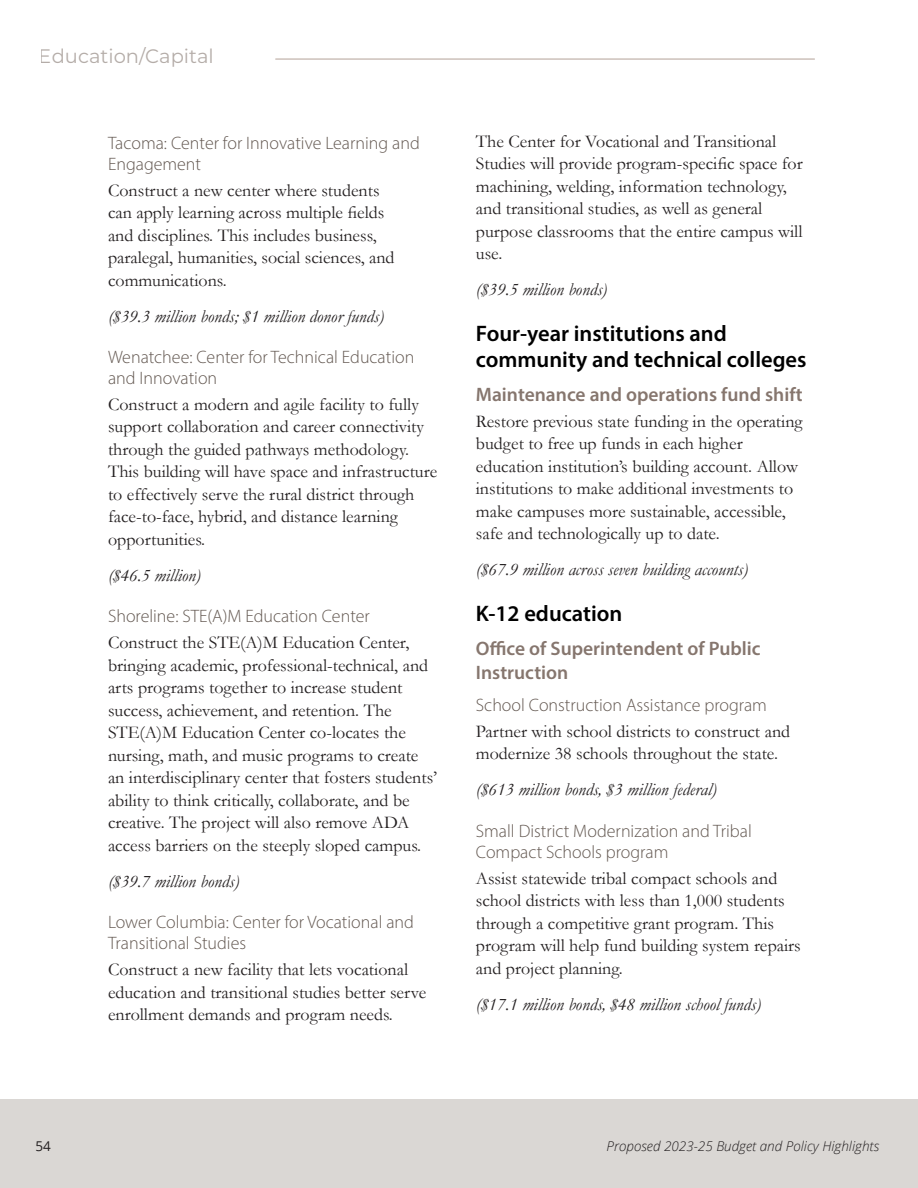
<style>
.page{position:relative;width:918px;height:1188px;background:#fff}
.page>*{position:absolute;margin:0;border:0;box-sizing:border-box;transform-origin:0 0}
.Heading_1{font:600 22.5px/25.5px "Myriad Pro";color:#000}
.Heading_2___space{font:600 19.5px/24px "Myriad Pro";color:#86766e}
.t1{font:19.5px "Montserrat";color:#776961}
.Body{font:18px/22.5px "Garamond";color:#231f20}
.Heading_3{font:300 18px/21px "Myriad Pro";color:#635851}
.dollar_amount{font:italic 18px "Garamond";color:#231f20}
.t2{font:italic 300 13.5px "Open Sans";color:#231f20}
.t3{font:13.5px "Open Sans";color:#231f20}
</style>
<div class="page">
<hr style="left:276px;top:58px;width:538px;height:2px;background:#a69287">
<div style="left:0;top:1099px;width:918px;height:89px;background:#dad7d4"></div>
<p class="t1" style="left:39px;top:43px;width:176px">Education/Capital</p>
<p class="Heading_3" style="left:108px;top:132px;width:313px">Tacoma: Center for Innovative Learning and<br>Engagement</p>
<p class="Body" style="left:108px;top:178px;width:288px">Construct a new center where students can apply learning across multiple fields and disciplines. This includes business, paralegal, humanities, social sciences, and communications.</p>
<p class="dollar_amount" style="left:108px;top:304px;width:278px">($39.3 million bonds; $1 million donor funds)</p>
<p class="Heading_3" style="left:108px;top:346px;width:308px">Wenatchee: Center for Technical Education and Innovation</p>
<p class="Body" style="left:108px;top:393px;width:331px">Construct a modern and agile facility to fully support collaboration and career connectivity through the guided pathways methodology.<br>This building will have space and infrastructure to effectively serve the rural district through face-to-face, hybrid, and distance learning opportunities.</p>
<p class="dollar_amount" style="left:108px;top:563px;width:94px">($46.5 million)</p>
<p class="Heading_3" style="left:108px;top:605px;width:263px">Shoreline: STE(A)M Education Center</p>
<p class="Body" style="left:108px;top:631px;width:331px">Construct the STE(A)M Education Center, bringing academic, professional-technical, and arts programs together to increase student success, achievement, and retention. The STE(A)M Education Center co-locates the nursing, math, and music programs to create an interdisciplinary center that fosters students’ ability to think critically, collaborate, and be creative. The project will also remove ADA access barriers on the steeply sloped campus.</p>
<p class="dollar_amount" style="left:108px;top:869px;width:133px">($39.7 million bonds)</p>
<p class="Heading_3" style="left:108px;top:911px;width:308px">Lower Columbia: Center for Vocational and<br>Transitional Studies</p>
<p class="Body" style="left:108px;top:958px;width:320px">Construct a new facility that lets vocational education and transitional studies better serve enrollment demands and program needs.</p>
<p class="Body" style="left:476px;top:129px;width:328px">The Center for Vocational and Transitional Studies will provide program-specific space for machining, welding, information technology, and transitional studies, as well as general purpose classrooms that the entire campus will use.</p>
<p class="dollar_amount" style="left:476px;top:277px;width:133px">($39.5 million bonds)</p>
<p class="Heading_1" style="left:476px;top:320px;width:332px">Four-year institutions and community and technical colleges</p>
<p class="Heading_2___space" style="left:476px;top:382px;width:328px">Maintenance and operations fund shift</p>
<p class="Body" style="left:476px;top:410px;width:328px">Restore previous state funding in the operating budget to free up funds in each higher education institution’s building account. Allow institutions to make additional investments to make campuses more sustainable, accessible, safe and technologically up to date.</p>
<p class="dollar_amount" style="left:476px;top:558px;width:274px">($67.9 million across seven building accounts)</p>
<p class="Heading_1" style="left:476px;top:600px;width:148px">K-12 education</p>
<p class="Heading_2___space" style="left:476px;top:636px;width:286px">Office of Superintendent of Public<br>Instruction</p>
<p class="Heading_3" style="left:476px;top:694px;width:293px">School Construction Assistance program</p>
<p class="Body" style="left:476px;top:720px;width:316px">Partner with school districts to construct and modernize 38 schools throughout the state.</p>
<p class="dollar_amount" style="left:476px;top:778px;width:242px">($613 million bonds, $3 million federal)</p>
<p class="Heading_3" style="left:476px;top:820px;width:278px">Small District Modernization and Tribal<br>Compact Schools program</p>
<p class="Body" style="left:476px;top:866px;width:326px">Assist statewide tribal compact schools and school districts with less than 1,000 students through a competitive grant program. This program will help fund building system repairs and project planning.</p>
<p class="dollar_amount" style="left:476px;top:992px;width:287px">($17.1 million bonds, $48 million school funds)</p>
<p class="t3" style="left:35px;top:1137px;width:17px">54</p>
<p class="t2" style="left:607px;top:1137px;width:274px">Proposed 2023-25 Budget and Policy Highlights</p>
</div>
